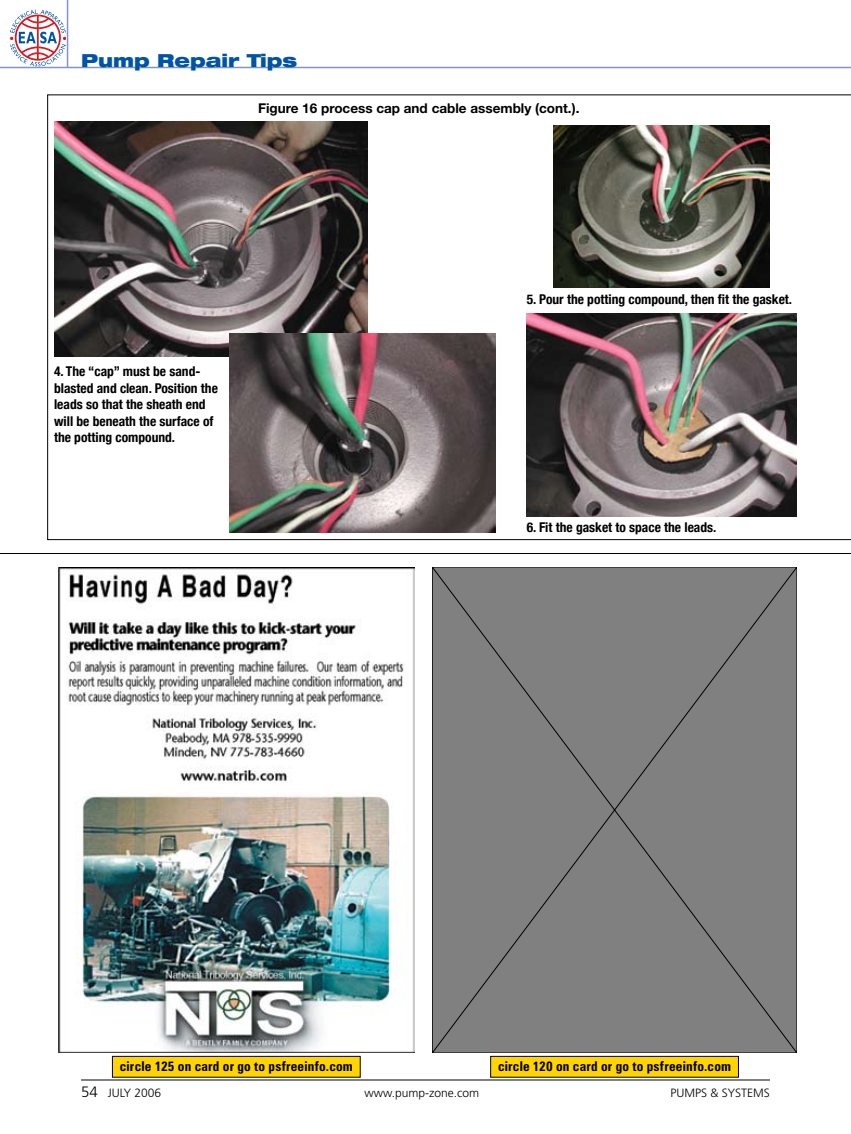
<style>
.page{position:relative;width:851px;height:1134px;background:#fff}
.page>*{position:absolute;margin:0;border:0;box-sizing:border-box;transform-origin:0 0}
.t1{font:900 expanded 18px "Helvetica Neue";color:#0054a6}
.t2{font:700 condensed 13.5px/16.5px "Helvetica Neue";color:#000}
.t3{font:700 condensed 13.5px "Zurich BT";letter-spacing:.015em;color:#000}
.t4{font:700 13.5px "Helvetica Neue";color:#000}
.t5{font:300 12px "Frutiger";color:#000}
.s1{font-size:15px}
</style>
<div class="page">
<svg style="left:10px;top:10px;width:56px;height:56px"></svg>
<div style="left:15px;top:15px;width:46px;height:46px;border:2px solid #d71920;border-radius:50%"></div>
<hr style="left:0;top:67px;width:850px;height:1px;background:#8394ca">
<hr style="left:67px;top:0;width:1px;height:68px;background:#8394ca">
<hr style="left:81px;top:1080px;width:688px;height:1px;background:#000">
<svg style="left:47px;top:94px;width:803px;height:446px"></svg>
<img style="left:54px;top:122px;width:313px;height:235px">
<img style="left:230px;top:333px;width:266px;height:200px">
<img style="left:554px;top:126px;width:216px;height:162px">
<img style="left:526px;top:314px;width:270px;height:202px">
<hr style="left:0;top:553px;width:850px;height:1px;background:#000">
<img style="left:59px;top:567px;width:355px;height:486px">
<div style="left:112px;top:1056px;width:248px;height:21px;background:#ffd400"></div>
<div style="left:112px;top:1056px;width:248px;height:22px;border:1px solid #000"></div>
<div style="left:432px;top:567px;width:364px;height:486px;background:#808080"></div>
<div style="left:490px;top:1056px;width:248px;height:21px;background:#ffd400"></div>
<div style="left:490px;top:1056px;width:248px;height:22px;border:1px solid #000"></div>
<h1 class="t1" style="left:81px;top:48px;width:218px">Pump Repair Tips</h1>
<p class="t4" style="left:258px;top:99px;width:323px">Figure 16 process cap and cable assembly (cont.).</p>
<p class="t2" style="left:54px;top:363px;width:165px">4. The “cap” must be sand&shy;blasted and clean. Position the leads so that the sheath end will be beneath the surface of the potting compound.</p>
<p class="t2" style="left:526px;top:291px;width:267px">5. Pour the potting compound, then fit the gasket.</p>
<p class="t2" style="left:526px;top:519px;width:191px">6. Fit the gasket to space the leads.</p>
<p class="t3" style="left:120px;top:1058px;width:234px">circle 125 on card or go to psfreeinfo.com</p>
<p class="t3" style="left:498px;top:1058px;width:234px">circle 120 on card or go to psfreeinfo.com</p>
<p class="t5" style="left:81px;top:1086px;width:82px"><span class="s1">54</span> july 2006</p>
<p class="t5" style="left:364px;top:1086px;width:116px">www.pump-zone.com</p>
<p class="t5" style="left:670px;top:1086px;width:101px">Pumps &amp; Systems</p>
</div>
